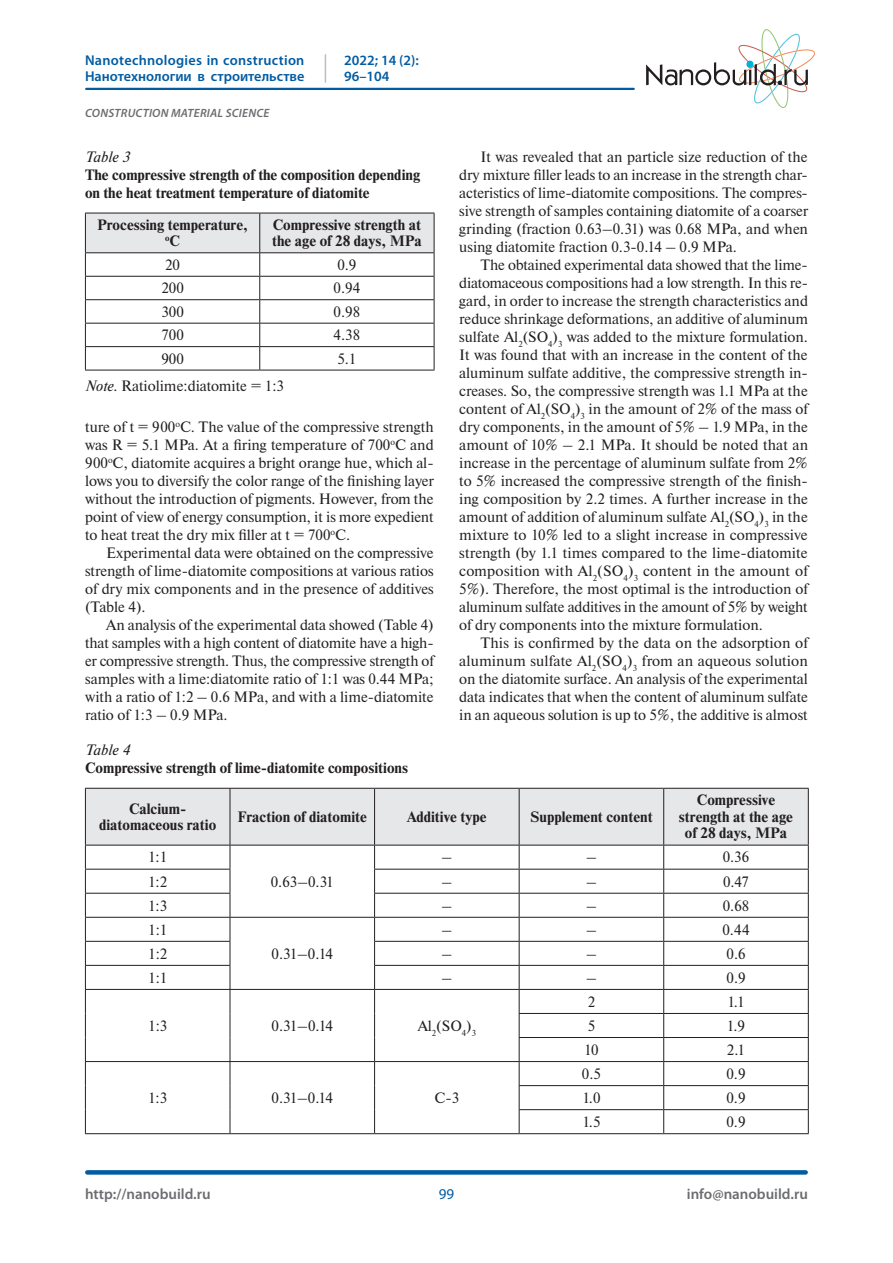
<style>
.page{position:relative;width:893px;height:1263px;background:#fff}
.page>*{position:absolute;margin:0;border:0;box-sizing:border-box;transform-origin:0 0}
.t1{font:15px/18px "Newton";color:#231f20;text-align:justify}
.t2{font:700 15px/16.5px "Newton";color:#231f20}
.t3{font:600 15px "Myriad Pro";color:#6c6d70}
.t4{font:italic 15px "Newton";color:#231f20}
.t5{font:15px "Myriad Pro";color:#015ca3}
.t6{font:600 14.25px/16.5px "Myriad Pro";letter-spacing:.005em;color:#015ca3}
.t7{font:italic 600 12px "Myriad Pro";letter-spacing:.02em;color:#6c6d70}
.t8{font:700 8.7px "Newton";color:#231f20}
.s1{font-size:15px}
.s2{font-style:italic}
</style>
<div class="page">
<svg style="left:646px;top:29px;width:169px;height:79px"></svg>
<hr style="left:86px;top:88px;width:548px;height:2px;background:#015ca3">
<div style="left:87px;top:1170px;width:719px;height:5px;background:#015ca3"></div>
<svg style="left:325px;top:55px;width:1px;height:27px"></svg>
<svg style="left:85px;top:213px;width:350px;height:157px"></svg>
<hr style="left:85px;top:370px;width:175px;height:1px;background:#231f20">
<hr style="left:260px;top:370px;width:174px;height:1px;background:#231f20">
<hr style="left:85px;top:1133px;width:145px;height:1px;background:#231f20">
<hr style="left:230px;top:1133px;width:145px;height:1px;background:#231f20">
<hr style="left:375px;top:1133px;width:144px;height:1px;background:#231f20">
<hr style="left:519px;top:1133px;width:145px;height:1px;background:#231f20">
<hr style="left:664px;top:1133px;width:145px;height:1px;background:#231f20">
<svg style="left:85px;top:788px;width:724px;height:345px"></svg>
<p class="t6" style="left:85px;top:51px;width:221px">Nanotechnologies in construction<br>Нанотехнологии в строительстве</p>
<p class="t6" style="left:344px;top:51px;width:76px">2022; 14 (2):<br>96–104</p>
<p class="t7" style="left:85px;top:105px;width:186px">CONSTRUCTION MATERIAL SCIENCE</p>
<p class="t4" style="left:85px;top:148px;width:46px">Table 3</p>
<p class="t2" style="left:85px;top:166px;width:337px;line-height:18px">The compressive strength of the composition depending on the heat treatment temperature of diatomite</p>
<p class="t2" style="left:97px;top:217px;width:152px">Processing temperature,</p>
<p class="t8" style="left:165px;top:233px;width:16px">o<span class="s1">C</span></p>
<p class="t2" style="left:272px;top:217px;width:151px">Compressive strength at the age of 28 days, MPa</p>
<p class="t1" style="left:165px;top:255px;width:16px">20</p>
<p class="t1" style="left:337px;top:255px;width:21px">0.9</p>
<p class="t1" style="left:161px;top:279px;width:24px">200</p>
<p class="t1" style="left:334px;top:279px;width:28px">0.94</p>
<p class="t1" style="left:161px;top:302px;width:24px">300</p>
<p class="t1" style="left:334px;top:302px;width:28px">0.98</p>
<p class="t1" style="left:161px;top:326px;width:24px">700</p>
<p class="t1" style="left:334px;top:326px;width:28px">4.38</p>
<p class="t1" style="left:161px;top:349px;width:24px">900</p>
<p class="t1" style="left:337px;top:349px;width:21px">5.1</p>
<p class="t1" style="left:85px;top:376px;width:200px"><span class="s2">Note.</span> Ratiolime:diatomite = 1:3</p>
<p class="t1" style="left:85px;top:417px;width:350px">ture of t = 900<sup>о</sup>C. The value of the compressive strength was R = 5.1 MPa. At a firing temperature of 700<sup>о</sup>C and 900<sup>о</sup>C, diatomite acquires a bright orange hue, which al&shy;lows you to diversify the color range of the finishing layer without the introduction of pigments. However, from the point of view of energy consumption, it is more expedient to heat treat the dry mix filler at t = 700<sup>о</sup>C.</p>
<p class="t1" style="left:85px;top:543px;width:350px;text-indent:21px">Experimental data were obtained on the compressive strength of lime-diatomite compositions at various ratios of dry mix components and in the presence of additives (Table 4).</p>
<p class="t1" style="left:85px;top:615px;width:350px;text-indent:21px">An analysis of the experimental data showed (Table 4) that samples with a high content of diatomite have a high&shy;er compressive strength. Thus, the compressive strength of samples with a lime:diatomite ratio of 1:1 was 0.44 MPa; with a ratio of 1:2 – 0.6 MPa, and with a lime-diatomite ratio of 1:3 – 0.9 MPa.</p>
<p class="t1" style="left:459px;top:147px;width:350px;text-indent:21px">It was revealed that an particle size reduction of the dry mixture filler leads to an increase in the strength char&shy;acteristics of lime-diatomite compositions. The compres&shy;sive strength of samples containing diatomite of a coarser grinding (fraction 0.63–0.31) was 0.68 MPa, and when using diatomite fraction 0.3-0.14 – 0.9 MPa.</p>
<p class="t1" style="left:459px;top:255px;width:350px;text-indent:21px">The obtained experimental data showed that the lime&shy;diatomaceous compositions had a low strength. In this re&shy;gard, in order to increase the strength characteristics and reduce shrinkage deformations, an additive of aluminum sulfate Al<sub>2</sub>(SO<sub>4</sub>)<sub>3</sub> was added to the mixture formulation.<br>It was found that with an increase in the content of the aluminum sulfate additive, the compressive strength in&shy;creases. So, the compressive strength was 1.1 MPa at the content of Al<sub>2</sub>(SO<sub>4</sub>)<sub>3</sub> in the amount of 2% of the mass of dry components, in the amount of 5% – 1.9 MPa, in the amount of 10% – 2.1 MPa. It should be noted that an increase in the percentage of aluminum sulfate from 2% to 5% increased the compressive strength of the finish&shy;ing composition by 2.2 times. A further increase in the amount of addition of aluminum sulfate Al<sub>2</sub>(SO<sub>4</sub>)<sub>3</sub> in the mixture to 10% led to a slight increase in compressive strength (by 1.1 times compared to the lime-diatomite composition with Al<sub>2</sub>(SO<sub>4</sub>)<sub>3</sub> content in the amount of 5%). Therefore, the most optimal is the introduction of aluminum sulfate additives in the amount of 5% by weight of dry components into the mixture formulation.</p>
<p class="t1" style="left:459px;top:633px;width:350px;text-indent:21px">This is confirmed by the data on the adsorption of aluminum sulfate Al<sub>2</sub>(SO<sub>4</sub>)<sub>3</sub> from an aqueous solution on the diatomite surface. An analysis of the experimental data indicates that when the content of aluminum sulfate in an aqueous solution is up to 5%, the additive is almost</p>
<p class="t4" style="left:85px;top:741px;width:46px">Table 4</p>
<p class="t2" style="left:85px;top:760px;width:325px">Compressive strength of lime-diatomite compositions</p>
<p class="t2" style="left:99px;top:800px;width:119px;text-align:center">Calcium&shy;diatomaceous ratio</p>
<p class="t2" style="left:238px;top:809px;width:131px">Fraction of diatomite</p>
<p class="t2" style="left:407px;top:809px;width:81px">Additive type</p>
<p class="t2" style="left:530px;top:809px;width:124px">Supplement content</p>
<p class="t2" style="left:679px;top:792px;width:116px;text-align:center">Compressive strength at the age of 28 days, MPa</p>
<p class="t1" style="left:148px;top:848px;width:21px">1:1</p>
<p class="t1" style="left:441px;top:848px;width:12px">–</p>
<p class="t1" style="left:586px;top:848px;width:12px">–</p>
<p class="t1" style="left:723px;top:848px;width:28px">0.36</p>
<p class="t1" style="left:271px;top:872px;width:64px">0.63–0.31</p>
<p class="t1" style="left:148px;top:872px;width:21px">1:2</p>
<p class="t1" style="left:441px;top:872px;width:12px">–</p>
<p class="t1" style="left:586px;top:872px;width:12px">–</p>
<p class="t1" style="left:723px;top:872px;width:28px">0.47</p>
<p class="t1" style="left:148px;top:896px;width:21px">1:3</p>
<p class="t1" style="left:442px;top:896px;width:12px">–</p>
<p class="t1" style="left:586px;top:896px;width:12px">–</p>
<p class="t1" style="left:723px;top:896px;width:28px">0.68</p>
<p class="t1" style="left:148px;top:920px;width:21px">1:1</p>
<p class="t1" style="left:272px;top:944px;width:63px">0.31–0.14</p>
<p class="t1" style="left:442px;top:920px;width:12px">–</p>
<p class="t1" style="left:586px;top:920px;width:12px">–</p>
<p class="t1" style="left:722px;top:920px;width:29px">0.44</p>
<p class="t1" style="left:148px;top:944px;width:21px">1:2</p>
<p class="t1" style="left:442px;top:944px;width:12px">–</p>
<p class="t1" style="left:586px;top:944px;width:12px">–</p>
<p class="t1" style="left:726px;top:944px;width:21px">0.6</p>
<p class="t1" style="left:148px;top:968px;width:21px">1:1</p>
<p class="t1" style="left:442px;top:968px;width:12px">–</p>
<p class="t1" style="left:586px;top:968px;width:12px">–</p>
<p class="t1" style="left:726px;top:968px;width:21px">0.9</p>
<p class="t1" style="left:148px;top:1016px;width:21px">1:3</p>
<p class="t1" style="left:272px;top:1016px;width:63px">0.31–0.14</p>
<p class="t1" style="left:418px;top:1016px;width:60px">Al<sub>2</sub>(SO<sub>4</sub>)<sub>3</sub></p>
<p class="t1" style="left:588px;top:992px;width:9px">2</p>
<p class="t1" style="left:727px;top:992px;width:19px">1.1</p>
<p class="t1" style="left:588px;top:1016px;width:9px">5</p>
<p class="t1" style="left:727px;top:1016px;width:20px">1.9</p>
<p class="t1" style="left:584px;top:1040px;width:16px">10</p>
<p class="t1" style="left:727px;top:1040px;width:20px">2.1</p>
<p class="t1" style="left:148px;top:1088px;width:21px">1:3</p>
<p class="t1" style="left:272px;top:1088px;width:63px">0.31–0.14</p>
<p class="t1" style="left:434px;top:1088px;width:26px">C-3</p>
<p class="t1" style="left:582px;top:1064px;width:21px">0.5</p>
<p class="t1" style="left:726px;top:1064px;width:21px">0.9</p>
<p class="t1" style="left:582px;top:1088px;width:20px">1.0</p>
<p class="t1" style="left:726px;top:1088px;width:21px">0.9</p>
<p class="t1" style="left:582px;top:1112px;width:20px">1.5</p>
<p class="t1" style="left:726px;top:1112px;width:21px">0.9</p>
<p class="t3" style="left:85px;top:1184px;width:127px">http://nanobuild.ru</p>
<p class="t3" style="left:687px;top:1184px;width:123px">info@nanobuild.ru</p>
<p class="t5" style="left:439px;top:1185px;width:17px">99</p>
</div>
